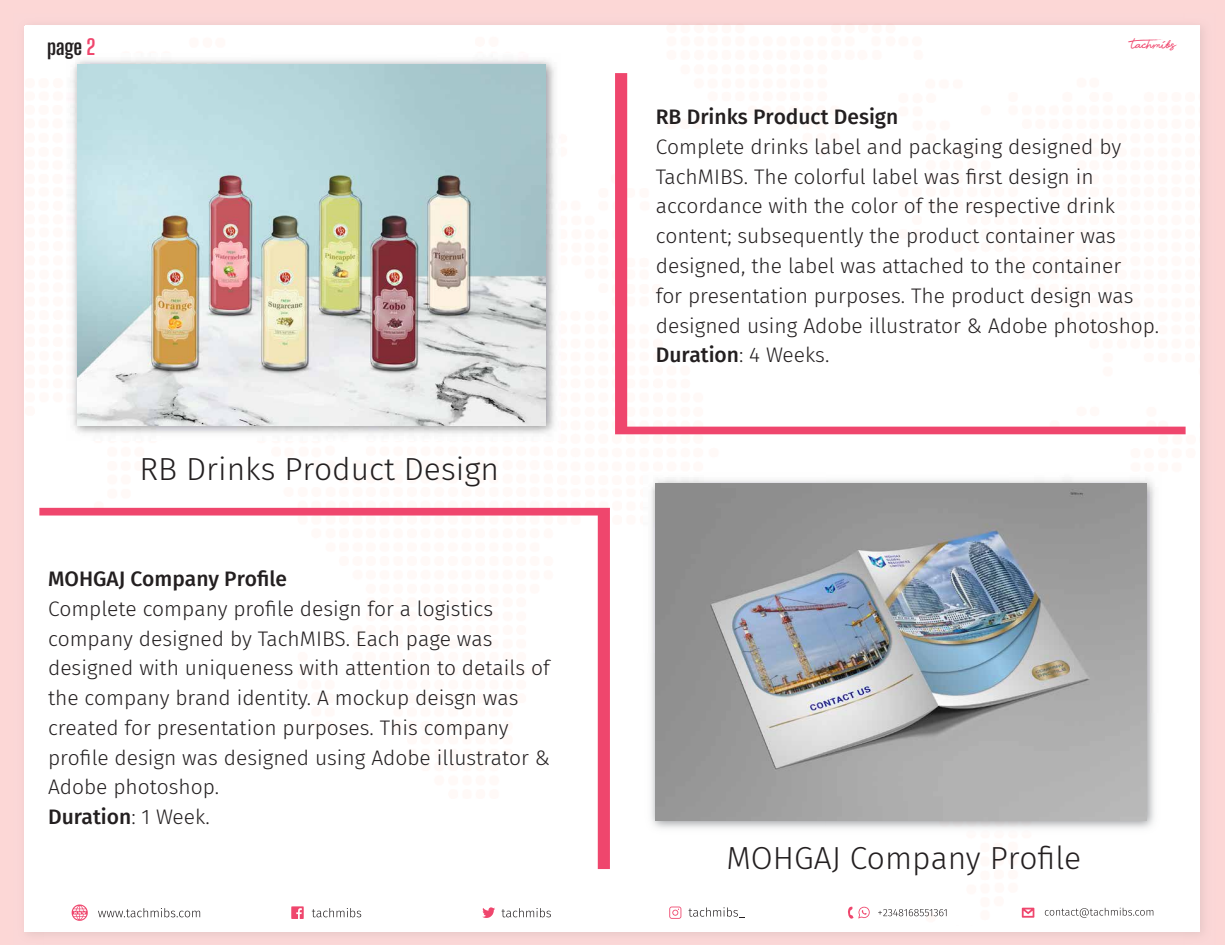
<style>
.page{position:relative;width:1225px;height:945px;background:#fcd7d6}
.page>*{position:absolute;margin:0;border:0;box-sizing:border-box;transform-origin:0 0}
.t1{font:300 31.76px "Fira Sans";color:#231f20}
.t2{font:300 21px/29.8px "Fira Sans";color:#231f20}
.t3{font:500 21px "Fira Sans";color:#231f20}
.t4{font:21px "Beauty";color:#ef466d}
.t5{font:700 21px "Big Shoulders Display";color:#231f20}
.s1{color:#ef466d}
.s2{font-weight:500}
</style>
<div class="page">
<div style="left:1185px;top:28px;width:18px;height:907px;background:#eecdcc"></div>
<img style="left:24px;top:44px;width:20px;height:891px">
<img style="left:44px;top:931px;width:1141px;height:4px">
<div style="left:552px;top:25px;width:648px;height:465px;background:#fff"></div>
<div style="left:25px;top:25px;width:527px;height:30px;background:#fff"></div>
<div style="left:25px;top:55px;width:60px;height:871px;background:#fff"></div>
<div style="left:85px;top:440px;width:467px;height:486px;background:#fff"></div>
<div style="left:1140px;top:490px;width:60px;height:436px;background:#fff"></div>
<div style="left:550px;top:490px;width:124px;height:436px;background:#fff"></div>
<div style="left:674px;top:835px;width:466px;height:91px;background:#fff"></div>
<div style="left:615px;top:73px;width:571px;height:361px;background:#fff"></div>
<div style="left:39px;top:508px;width:571px;height:361px;background:#fff"></div>
<svg style="left:98px;top:908px;width:102px;height:9px"></svg>
<svg style="left:72px;top:905px;width:16px;height:16px"></svg>
<svg style="left:312px;top:908px;width:49px;height:9px"></svg>
<svg style="left:291px;top:906px;width:13px;height:13px"></svg>
<svg style="left:669px;top:907px;width:12px;height:12px"></svg>
<svg style="left:689px;top:907px;width:56px;height:11px"></svg>
<svg style="left:482px;top:907px;width:13px;height:11px"></svg>
<svg style="left:502px;top:908px;width:49px;height:9px"></svg>
<svg style="left:847px;top:906px;width:23px;height:13px"></svg>
<svg style="left:878px;top:909px;width:69px;height:7px"></svg>
<svg style="left:1022px;top:908px;width:12px;height:10px"></svg>
<svg style="left:1045px;top:908px;width:108px;height:10px"></svg>
<img style="left:644px;top:472px;width:517px;height:363px">
<img style="left:656px;top:483px;width:490px;height:337px">
<img style="left:66px;top:53px;width:495px;height:387px">
<img style="left:78px;top:64px;width:468px;height:362px">
<p class="t5" style="left:47px;top:32px;width:50px">page <span class="s1">2</span></p>
<h1 class="t1" style="left:140px;top:446px;width:361px">RB Drinks Product Design</h1>
<p class="t3" style="left:48px;top:562px;width:240px">MOHGAJ Company Profile</p>
<p class="t2" style="left:48px;top:594px;width:504px">Complete company profile design for a logistics company designed by TachMIBS. Each page was designed with uniqueness with attention to details of the company brand identity. A mockup deisgn was created for presentation purposes. This company profile design was designed using Adobe illustrator &amp; Adobe photoshop.<br><span class="s2">Duration</span>: 1 Week.</p>
<p class="t4" style="left:1131px;top:37px;width:46px">tachmibs</p>
<p class="t3" style="left:656px;top:100px;width:244px">RB Drinks Product Design</p>
<p class="t2" style="left:656px;top:132px;width:505px">Complete drinks label and packaging designed by TachMIBS. The colorful label was first design in accordance with the color of the respective drink content; subsequently the product container was designed, the label was attached to the container<br>for presentation purposes. The product design was designed using Adobe illustrator &amp; Adobe photoshop.<br><span class="s2">Duration</span>: 4 Weeks.</p>
<h1 class="t1" style="left:726px;top:835px;width:356px">MOHGAJ Company Profile</h1>
</div>
